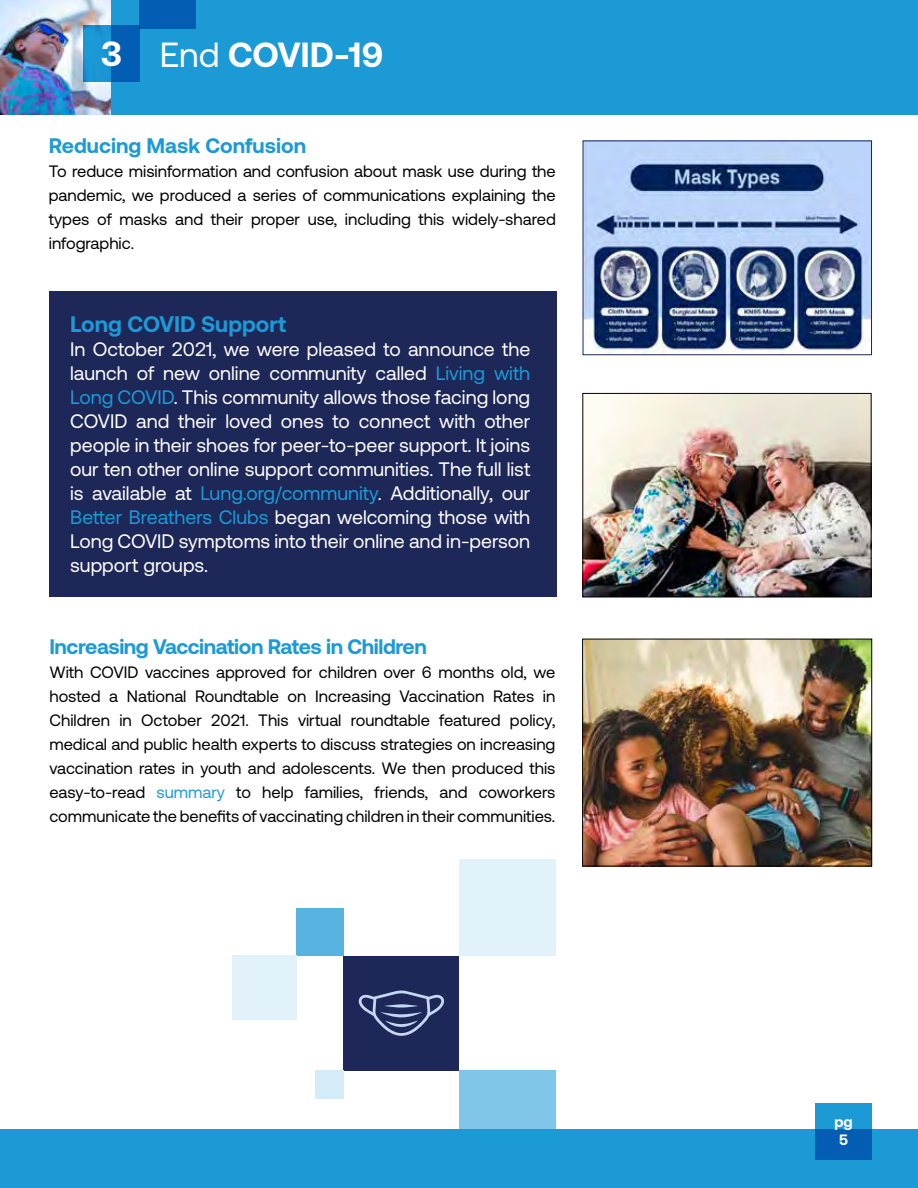
<style>
.page{position:relative;width:918px;height:1188px;background:#fff}
.page>*{position:absolute;margin:0;border:0;box-sizing:border-box;transform-origin:0 0}
.t1{font:700 34.95px "Aeonik";color:#fff}
.t2{font:700 22.5px "Aeonik";color:#1c9ad6}
.t3{font:700 21px "Aeonik";letter-spacing:-.02em;color:#1c9ad6}
.t4{font:700 21px "Aeonik";color:#1c9ad6}
.t5{font:19.5px/24px "Aeonik";color:#fff;text-align:justify}
.t6{font:16.5px/24px "Aeonik";color:#000;text-align:justify}
.t7{font:700 15px/18px "Aeonik";color:#fff;text-align:center}
.s1{font-weight:400}
.s2{color:#1c9ad6}
</style>
<div class="page">
<div style="left:0;top:1129px;width:918px;height:59px;background:#1c9ad6"></div>
<svg style="left:815px;top:1103px;width:56px;height:57px;background:#0e78c2"></svg>
<img style="left:0;top:0;width:111px;height:115px">
<div style="left:111px;top:0;width:807px;height:115px;background:#1c9ad6"></div>
<svg style="left:83px;top:25px;width:57px;height:56px;background:#0e78c2"></svg>
<div style="left:140px;top:0;width:56px;height:28px;background:#035db3"></div>
<div style="left:49px;top:292px;width:507px;height:305px;background:#1d2758"></div>
<img style="left:585px;top:143px;width:285px;height:210px">
<div style="left:583px;top:141px;width:289px;height:214px;border:1px solid #1d2758"></div>
<img style="left:585px;top:395px;width:284px;height:200px">
<div style="left:583px;top:393px;width:288px;height:204px;border:1px solid #000"></div>
<img style="left:584px;top:641px;width:286px;height:223px">
<div style="left:582px;top:639px;width:290px;height:227px;border:1px solid #000"></div>
<div style="left:344px;top:956px;width:115px;height:114px;background:#1d2758"></div>
<div style="left:459px;top:1070px;width:97px;height:59px;background:#80c6e8"></div>
<div style="left:459px;top:860px;width:97px;height:96px;background:#e1f2fa"></div>
<div style="left:296px;top:909px;width:48px;height:47px;background:#57b4e1"></div>
<div style="left:315px;top:1070px;width:29px;height:29px;background:#d4ecf7"></div>
<div style="left:232px;top:956px;width:64px;height:64px;background:#e1f2fa"></div>
<svg style="left:359px;top:990px;width:85px;height:46px"></svg>
<h1 class="t1" style="left:101px;top:34px;width:23px">3</h1>
<h1 class="t1" style="left:160px;top:34px;width:225px"><span class="s1">End</span> COVID-19</h1>
<p class="t4" style="left:49px;top:133px;width:259px">Reducing Mask Confusion</p>
<p class="t6" style="left:49px;top:159px;width:509px">To reduce misinformation and confusion about mask use during the pandemic, we produced a series of communications explaining the types of masks and their proper use, including this widely-shared infographic.</p>
<h2 class="t2" style="left:70px;top:311px;width:218px">Long COVID Support</h2>
<p class="t5" style="left:70px;top:337px;width:462px">In October 2021, we were pleased to announce the launch of new online community called <span class="s2">Living with Long COVID</span>. This community allows those facing long COVID and their loved ones to connect with other people in their shoes for peer-to-peer support. It joins our ten other online support communities. The full list is available at <span class="s2">Lung.org/community</span>. Additionally, our <span class="s2">Better Breathers Clubs</span> began welcoming those with Long COVID symptoms into their online and in-person support groups.</p>
<p class="t3" style="left:49px;top:634px;width:379px">Increasing Vaccination Rates in Children</p>
<p class="t6" style="left:49px;top:660px;width:508px">With COVID vaccines approved for children over 6 months old, we hosted a National Roundtable on Increasing Vaccination Rates in Children in October 2021. This virtual roundtable featured policy, medical and public health experts to discuss strategies on increasing vaccination rates in youth and adolescents. We then produced this easy-to-read <span class="s2">summary</span> to help families, friends, and coworkers communicate the benefits of vaccinating children in their communities.</p>
<p class="t7" style="left:834px;top:1112px;width:20px">pg<br>5</p>
</div>
